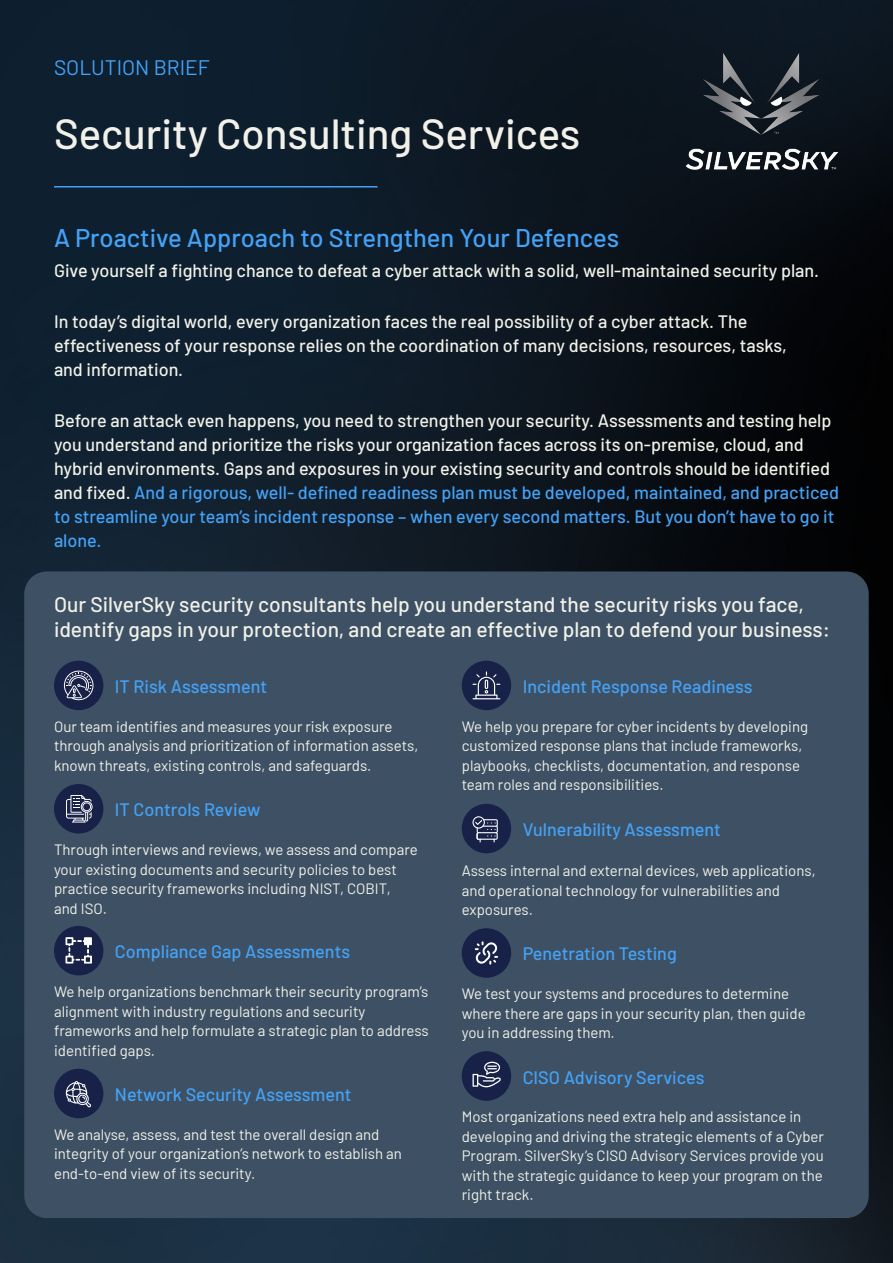
<style>
.page{position:relative;width:893px;height:1263px;background:#fff}
.page>*{position:absolute;margin:0;border:0;box-sizing:border-box;transform-origin:0 0}
.t1{font:500 42px "Barlow";color:#f1f1e9}
.t2{font:500 25.5px "Barlow";color:#44a2f7}
.t3{font:500 21px/25.5px "Barlow";color:#f1f1e9}
.t4{font:21px "Barlow";color:#44a2f7}
.t5{font:500 18px/24px "Barlow";color:#f1f1e9}
.t6{font:500 18px "Barlow";color:#44a2f7}
.t7{font:15px/19.5px "Barlow";color:#f1f1e9}
.s1{color:#44a2f7}
</style>
<div class="page">
<img style="left:0;top:0;width:893px;height:1263px">
<img style="left:672px;top:36px;width:181px;height:150px">
<hr style="left:54px;top:186px;width:323px;height:2px;background:#44a2f7">
<div style="left:24px;top:571px;width:845px;height:647px;background:#3e5164;border-radius:22px"></div>
<div style="left:54px;top:661px;width:49px;height:49px;background:#182148;border-radius:50%"></div>
<div style="left:462px;top:661px;width:49px;height:49px;background:#182148;border-radius:50%"></div>
<div style="left:54px;top:784px;width:49px;height:49px;background:#182148;border-radius:50%"></div>
<div style="left:462px;top:804px;width:49px;height:49px;background:#182148;border-radius:50%"></div>
<div style="left:54px;top:926px;width:49px;height:49px;background:#182148;border-radius:50%"></div>
<div style="left:54px;top:1069px;width:49px;height:49px;background:#182148;border-radius:50%"></div>
<div style="left:462px;top:928px;width:49px;height:50px;background:#182148;border-radius:50%"></div>
<div style="left:462px;top:1051px;width:49px;height:50px;background:#182148;border-radius:50%"></div>
<svg style="left:472px;top:1062px;width:29px;height:25px"></svg>
<svg style="left:63px;top:670px;width:31px;height:31px"></svg>
<svg style="left:66px;top:937px;width:26px;height:26px"></svg>
<svg style="left:472px;top:816px;width:26px;height:26px"></svg>
<svg style="left:472px;top:671px;width:28px;height:28px"></svg>
<svg style="left:66px;top:1081px;width:25px;height:26px"></svg>
<svg style="left:475px;top:941px;width:23px;height:24px"></svg>
<svg style="left:66px;top:795px;width:27px;height:27px"></svg>
<h3 class="t4" style="left:54px;top:52px;width:157px">SOLUTION BRIEF</h3>
<h1 class="t1" style="left:54px;top:104px;width:528px">Security Consulting Services</h1>
<h2 class="t2" style="left:54px;top:219px;width:567px">A Proactive Approach to Strengthen Your Defences</h2>
<p class="t5" style="left:54px;top:257px;width:766px">Give yourself a fighting chance to defeat a cyber attack with a solid, well-maintained security plan.</p>
<p class="t5" style="left:54px;top:308px;width:734px">In today’s digital world, every organization faces the real possibility of a cyber attack. The effectiveness of your response relies on the coordination of many decisions, resources, tasks, and information.</p>
<p class="t5" style="left:54px;top:407px;width:786px">Before an attack even happens, you need to strengthen your security. Assessments and testing help you understand and prioritize the risks your organization faces across its on-premise, cloud, and hybrid environments. Gaps and exposures in your existing security and controls should be identified and fixed. <span class="s1">And a rigorous, well- defined readiness plan must be developed, maintained, and practiced to streamline your team’s incident response – when every second matters. But you don’t have to go it alone.</span></p>
<h3 class="t3" style="left:54px;top:590px;width:777px">Our SilverSky security consultants help you understand the security risks you face, identify gaps in your protection, and create an effective plan to defend your business:</h3>
<p class="t6" style="left:115px;top:673px;width:154px">IT Risk Assessment</p>
<p class="t6" style="left:523px;top:673px;width:231px">Incident Response Readiness</p>
<p class="t7" style="left:54px;top:715px;width:366px">Our team identifies and measures your risk exposure through analysis and prioritization of information assets, known threats, existing controls, and safeguards.</p>
<p class="t7" style="left:462px;top:715px;width:348px">We help you prepare for cyber incidents by developing customized response plans that include frameworks, playbooks, checklists, documentation, and response team roles and responsibilities.</p>
<p class="t6" style="left:115px;top:797px;width:147px">IT Controls Review</p>
<p class="t7" style="left:54px;top:839px;width:365px">Through interviews and reviews, we assess and compare your existing documents and security policies to best practice security frameworks including NIST, COBIT, and ISO.</p>
<p class="t6" style="left:115px;top:938px;width:237px">Compliance Gap Assessments</p>
<p class="t7" style="left:54px;top:981px;width:376px">We help organizations benchmark their security program’s alignment with industry regulations and security frameworks and help formulate a strategic plan to address identified gaps.</p>
<p class="t6" style="left:115px;top:1081px;width:238px">Network Security Assessment</p>
<p class="t7" style="left:54px;top:1123px;width:350px">We analyse, assess, and test the overall design and integrity of your organization’s network to establish an end-to-end view of its security.</p>
<p class="t6" style="left:523px;top:816px;width:200px">Vulnerability Assessment</p>
<p class="t7" style="left:462px;top:860px;width:355px">Assess internal and external devices, web applications, and operational technology for vulnerabilities and exposures.</p>
<p class="t6" style="left:523px;top:941px;width:156px">Penetration Testing</p>
<p class="t7" style="left:462px;top:983px;width:345px">We test your systems and procedures to determine where there are gaps in your security plan, then guide you in addressing them.</p>
<p class="t6" style="left:523px;top:1064px;width:183px">CISO Advisory Services</p>
<p class="t7" style="left:462px;top:1106px;width:364px">Most organizations need extra help and assistance in developing and driving the strategic elements of a Cyber Program. SilverSky’s CISO Advisory Services provide you with the strategic guidance to keep your program on the right track.</p>
</div>
